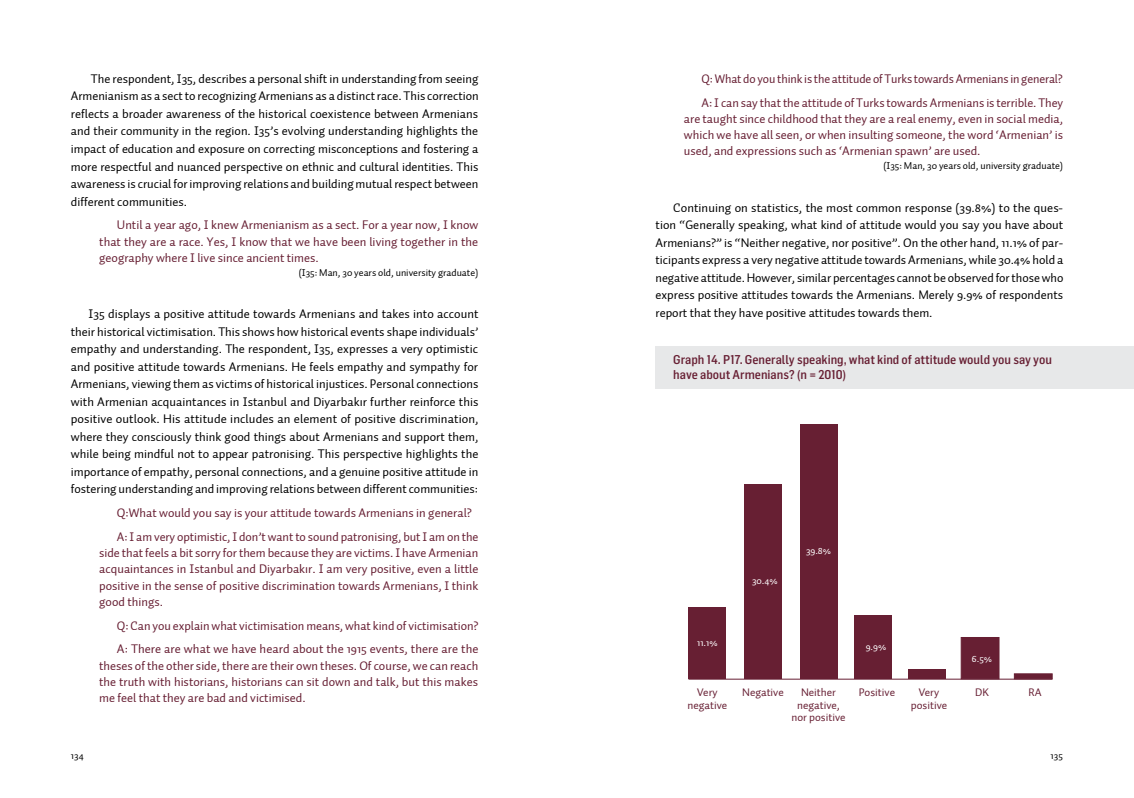
<style>
.page{position:relative;width:1134px;height:798px;background:#fff}
.page>*{position:absolute;margin:0;border:0;box-sizing:border-box;transform-origin:0 0}
.genelmetin{font:12.5px/17.5px "Auto 2 TR Regular";color:#000;text-align:justify}
.alinti{font:12.5px/16.2px "Auto 2 TR Regular";color:#671f33;text-align:justify}
.graphhead{font:500 12.5px/15px "Flama Semicondensed";color:#671f33}
.t1{font:11.25px/12.5px "Auto 2";color:#671f33;text-align:center}
.alintikisi{font:10px "Auto 2 TR Regular";color:#000}
.t2{font:10px "Auto 2";color:#fff}
</style>
<div class="page">
<div style="left:656px;top:345px;width:478px;height:43px;background:#e2e3e4"></div>
<div style="left:800px;top:424px;width:37px;height:254px;background:#671f33"></div>
<div style="left:744px;top:484px;width:38px;height:194px;background:#671f33"></div>
<div style="left:688px;top:607px;width:38px;height:71px;background:#671f33"></div>
<div style="left:854px;top:615px;width:38px;height:63px;background:#671f33"></div>
<div style="left:908px;top:669px;width:38px;height:9px;background:#671f33"></div>
<div style="left:961px;top:637px;width:38px;height:41px;background:#671f33;border:1px solid #671f33"></div>
<svg style="left:1014px;top:673px;width:38px;height:5px"></svg>
<hr style="left:688px;top:678px;width:364px;height:1px;background:#671f33">
<p class="genelmetin" style="left:71px;top:70px;width:409px;text-indent:20px">The respondent, I35, describes a personal shift in understanding from seeing Armenianism as a sect to recognizing Armenians as a distinct race. This correction reflects a broader awareness of the historical coexistence between Armenians and their community in the region. I35’s evolving understanding highlights the impact of education and exposure on correcting misconceptions and fostering a more respectful and nuanced perspective on ethnic and cultural identities. This awareness is crucial for improving relations and building mutual respect between different communities.</p>
<p class="alinti" style="left:99px;top:217px;width:381px;text-indent:18px">Until a year ago, I knew Armenianism as a sect. For a year now, I know that they are a race. Yes, I know that we have been living together in the geography where I live since ancient times.</p>
<p class="alintikisi" style="left:299px;top:266px;width:181px">(I35: Man, 30 years old, university graduate)</p>
<p class="genelmetin" style="left:71px;top:305px;width:409px;text-indent:18px">I35 displays a positive attitude towards Armenians and takes into account their historical victimisation. This shows how historical events shape individuals’ empathy and understanding. The respondent, I35, expresses a very optimistic and positive attitude towards Armenians. He feels empathy and sympathy for Armenians, viewing them as victims of historical injustices. Personal connections with Armenian acquaintances in Istanbul and Diyarbakır further reinforce this positive outlook. His attitude includes an element of positive discrimination, where they consciously think good things about Armenians and support them, while being mindful not to appear patronising. This perspective highlights the importance of empathy, personal connections, and a genuine positive attitude in fostering understanding and improving relations between different communities:</p>
<p class="alinti" style="left:117px;top:504px;width:356px">Q:What would you say is your attitude towards Armenians in general?</p>
<p class="alinti" style="left:99px;top:528px;width:381px;text-indent:18px">A: I am very optimistic, I don’t want to sound patronising, but I am on the side that feels a bit sorry for them because they are victims. I have Armenian acquaintances in Istanbul and Diyarbakır. I am very positive, even a little positive in the sense of positive discrimination towards Armenians, I think good things.</p>
<p class="alinti" style="left:117px;top:617px;width:363px">Q: Can you explain what victimisation means, what kind of victimisation?</p>
<p class="alinti" style="left:99px;top:641px;width:381px;text-indent:18px">A: There are what we have heard about the 1915 events, there are the theses of the other side, there are their own theses. Of course, we can reach the truth with historians, historians can sit down and talk, but this makes me feel that they are bad and victimised.</p>
<p class="alinti" style="left:702px;top:71px;width:363px">Q: What do you think is the attitude of Turks towards Armenians in general?</p>
<p class="alinti" style="left:684px;top:94px;width:381px;text-indent:18px">A: I can say that the attitude of Turks towards Armenians is terrible. They are taught since childhood that they are a real enemy, even in social media, which we have all seen, or when insulting someone, the word ‘Armenian’ is used, and expressions such as ‘Armenian spawn’ are used.</p>
<p class="alintikisi" style="left:883px;top:160px;width:181px">(I35: Man, 30 years old, university graduate)</p>
<p class="genelmetin" style="left:656px;top:199px;width:409px;text-indent:18px">Continuing on statistics, the most common response (39.8%) to the ques&shy;tion “Generally speaking, what kind of attitude would you say you have about Armenians?” is “Neither negative, nor positive”. On the other hand, 11.1% of par&shy;ticipants express a very negative attitude towards Armenians, while 30.4% hold a negative attitude. However, similar percentages cannot be observed for those who express positive attitudes towards the Armenians. Merely 9.9% of respondents report that they have positive attitudes towards them.</p>
<p class="graphhead" style="left:673px;top:352px;width:380px">Graph 14. P17. Generally speaking, what kind of attitude would you say you have about Armenians? (n = 2010)</p>
<p class="t2" style="left:752px;top:574px;width:27px">30.4%</p>
<p class="t2" style="left:806px;top:544px;width:27px">39.8%</p>
<p class="t2" style="left:697px;top:636px;width:22px">11.1%</p>
<p class="t1" style="left:697px;top:686px;width:22px">Very</p>
<p class="t1" style="left:687px;top:698px;width:41px">negative</p>
<p class="t2" style="left:866px;top:639px;width:22px">9.9%</p>
<p class="t1" style="left:791px;top:686px;width:56px">Neither negative, nor positive</p>
<p class="t1" style="left:742px;top:686px;width:43px">Negative</p>
<p class="t1" style="left:859px;top:686px;width:38px">Positive</p>
<p class="t1" style="left:919px;top:686px;width:22px">Very</p>
<p class="t1" style="left:911px;top:698px;width:38px">positive</p>
<p class="t2" style="left:972px;top:652px;width:22px">6.5%</p>
<p class="t1" style="left:975px;top:686px;width:15px">DK</p>
<p class="t1" style="left:1028px;top:686px;width:15px">RA</p>
<p class="alintikisi" style="left:71px;top:749px;width:14px">134</p>
<p class="alintikisi" style="left:1051px;top:749px;width:14px">135</p>
</div>
